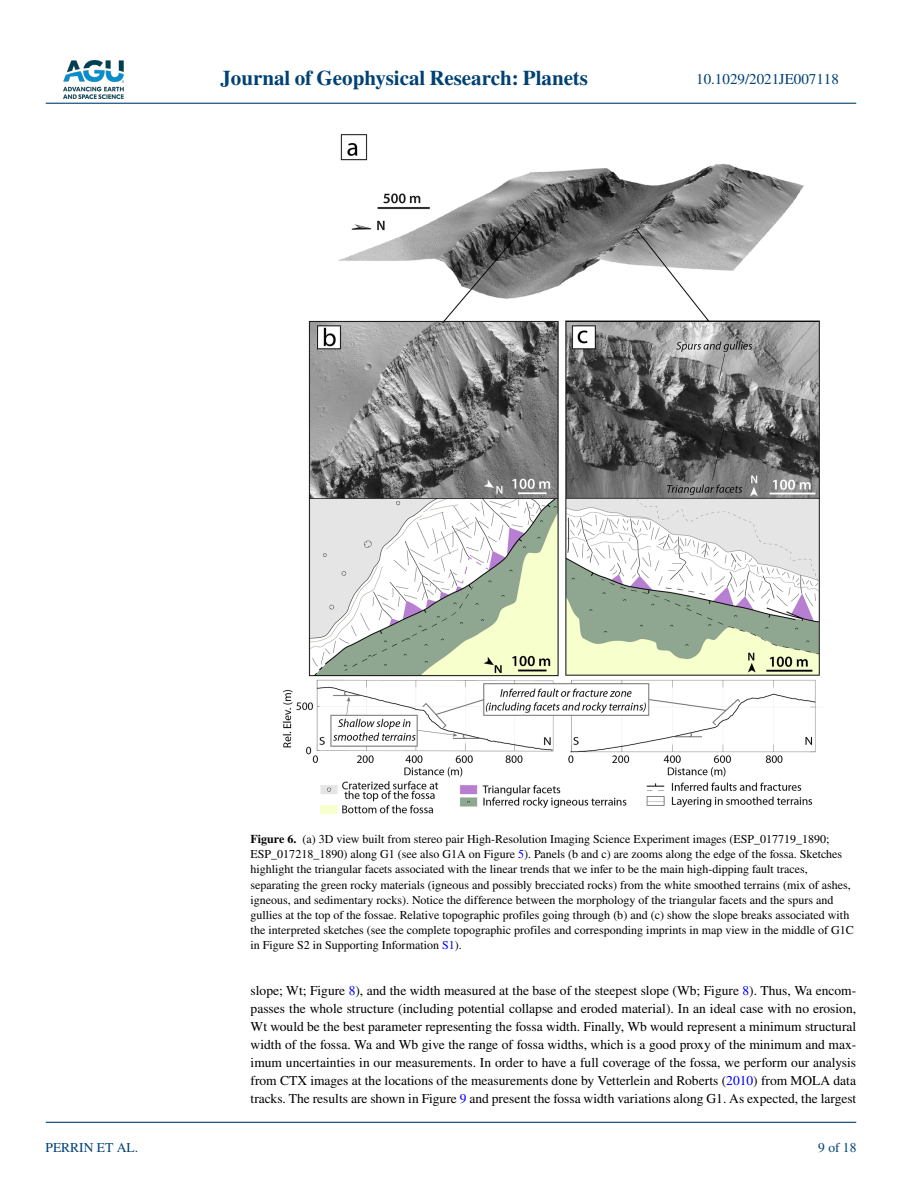
<style>
.page{position:relative;width:902px;height:1183px;background:#fff}
.page>*{position:absolute;margin:0;border:0;box-sizing:border-box;transform-origin:0 0}
.t1{font:700 21px "STIX";color:#004174}
.t2{font:15px "STIX";color:#004174}
.t3{font:13.5px/18px "STIX";color:#000;text-align:justify}
.t4{font:13.5px "STIX";color:#004174}
.t5{font:12px/15px "STIX";color:#000}
.s1{font-weight:700}
.s2{color:#00f}
</style>
<div class="page">
<img style="left:63px;top:60px;width:60px;height:39px">
<hr style="left:46px;top:103px;width:810px;height:1px;background:#004174">
<hr style="left:46px;top:1121px;width:810px;height:1px;background:#004174">
<img style="left:282px;top:134px;width:538px;height:680px">
<h1 class="t1" style="left:220px;top:66px;width:369px">Journal of Geophysical Research: Planets</h1>
<p class="t2" style="left:696px;top:69px;width:144px">10.1029/2021JE007118</p>
<p class="t4" style="left:45px;top:1138px;width:94px">PERRIN ET AL.</p>
<p class="t5" style="left:250px;top:832px;width:604px"><span class="s1">Figure 6.</span> (a) 3D view built from stereo pair High-Resolution Imaging Science Experiment images (ESP_017719_1890; ESP_017218_1890) along G1 (see also G1A on Figure <span class="s2">5</span>). Panels (b and c) are zooms along the edge of the fossa. Sketches highlight the triangular facets associated with the linear trends that we infer to be the main high-dipping fault traces, separating the green rocky materials (igneous and possibly brecciated rocks) from the white smoothed terrains (mix of ashes, igneous, and sedimentary rocks). Notice the difference between the morphology of the triangular facets and the spurs and gullies at the top of the fossae. Relative topographic profiles going through (b) and (c) show the slope breaks associated with the interpreted sketches (see the complete topographic profiles and corresponding imprints in map view in the middle of G1C in Figure S2 in Supporting Information <span class="s2">S1</span>).</p>
<p class="t3" style="left:250px;top:981px;width:607px">slope; Wt; Figure <span class="s2">8</span>), and the width measured at the base of the steepest slope (Wb; Figure <span class="s2">8</span>). Thus, Wa encom&shy;passes the whole structure (including potential collapse and eroded material). In an ideal case with no erosion, Wt would be the best parameter representing the fossa width. Finally, Wb would represent a minimum structural width of the fossa. Wa and Wb give the range of fossa widths, which is a good proxy of the minimum and max&shy;imum uncertainties in our measurements. In order to have a full coverage of the fossa, we perform our analysis from CTX images at the locations of the measurements done by Vetterlein and Roberts (<span class="s2">2010</span>) from MOLA data tracks. The results are shown in Figure <span class="s2">9</span> and present the fossa width variations along G1. As expected, the largest</p>
<p class="t4" style="left:818px;top:1138px;width:40px">9 of 18</p>
</div>
